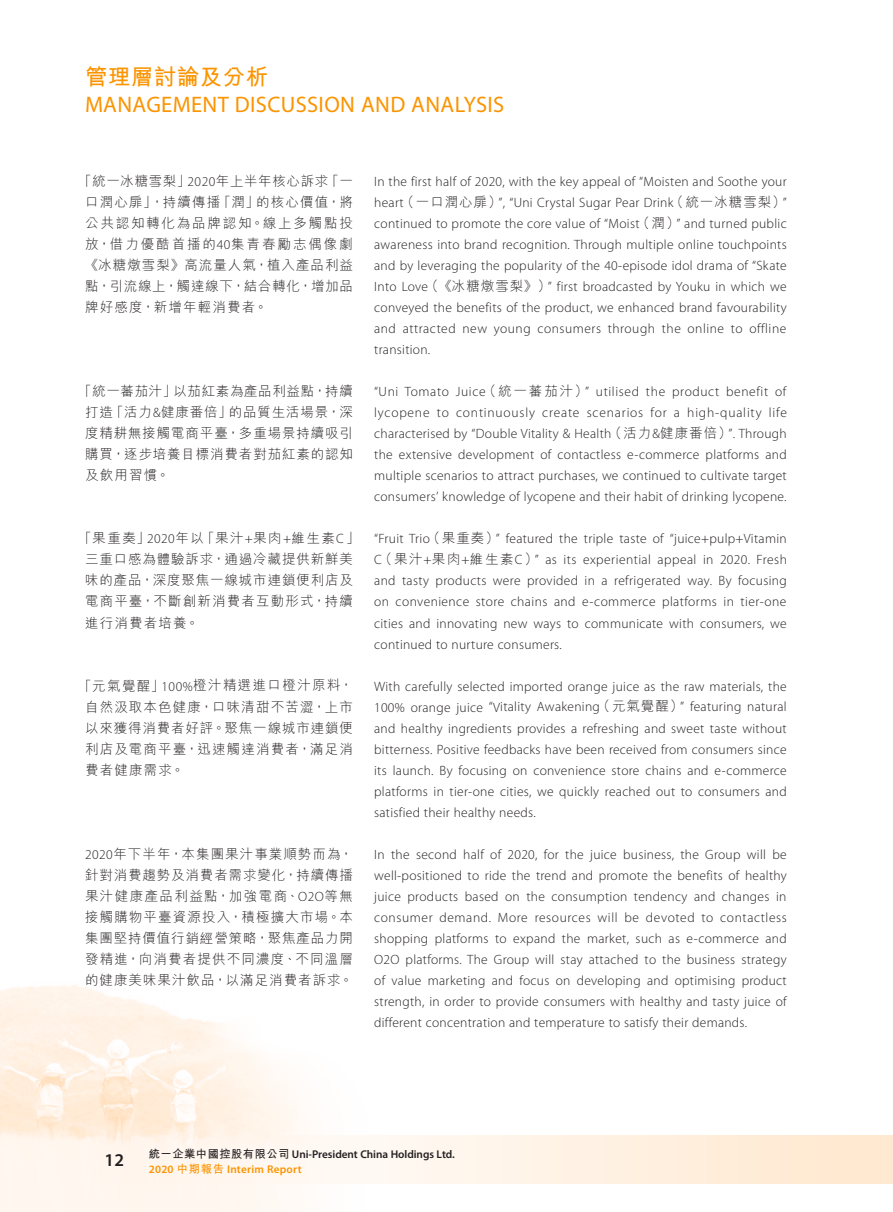
<style>
.page{position:relative;width:893px;height:1212px;background:#fff}
.page>*{position:absolute;margin:0;border:0;box-sizing:border-box;transform-origin:0 0}
.t1{font:22.5px "Myriad Pro";letter-spacing:.015em;color:#fb9400}
.t2{font:700 22.5px "M Hei HK";letter-spacing:.02em;color:#fb9400}
.t3{font:600 18px "Myriad Pro";color:#231f20}
.t4{font:300 13.5px/21px "Myriad Pro";letter-spacing:.02em;color:#231f20;text-align:justify}
.t5{font:300 13.5px/21px "M Hei HK";letter-spacing:.075em;color:#231f20;text-align:justify}
.t6{font:600 11.25px/15px "Myriad Pro";letter-spacing:-.005em;color:#231f20}
.s1{font-family:"Myriad Pro"}
.s2{font-family:"M Hei HK"}
.s3{font-family:"M Hei HK";font-weight:700}
.s4{color:#fb9400}
.s5{font-family:"M Hei HK";font-weight:700;color:#fb9400}
</style>
<div class="page">
<img style="left:0;top:985px;width:305px;height:227px">
<div style="left:101px;top:1135px;width:792px;height:49px;background:linear-gradient(to right,#fffaf7,#ffead4)"></div>
<h1 class="t2" style="left:85px;top:60px;width:185px">管理層討論及分析</h1>
<h1 class="t1" style="left:85px;top:91px;width:421px">MANAGEMENT DISCUSSION AND ANALYSIS</h1>
<p class="t5" style="left:85px;top:171px;width:269px;text-indent:-7px">「統一冰糖雪梨」<span class="s1">2020</span>年上半年核心訴求「一口潤心扉」，持續傳播「潤」的核心價值，將公共認知轉化為品牌認知。線上多觸點投放，借力優酷首播的<span class="s1">40</span>集青春勵志偶像劇《冰糖燉雪梨》高流量人氣，植入產品利益點，引流線上，觸達線下，結合轉化，增加品牌好感度，新增年輕消費者。</p>
<p class="t5" style="left:85px;top:381px;width:269px;text-indent:-7px">「統一蕃茄汁」以茄紅素為產品利益點，持續打造「活力<span class="s1">&amp;</span>健康番倍」的品質生活場景，深度精耕無接觸電商平臺，多重場景持續吸引購買，逐步培養目標消費者對茄紅素的認知及飲用習慣。</p>
<p class="t5" style="left:85px;top:528px;width:276px;text-align:left;text-indent:-7px">「果重奏」<span class="s1">2020</span>年以「果汁<span class="s1">+</span>果肉<span class="s1">+</span>維生素<span class="s1">C</span>」三重口感為體驗訴求，通過冷藏提供新鮮美味的產品，深度聚焦一線城市連鎖便利店及電商平臺，不斷創新消費者互動形式，持續進行消費者培養。</p>
<p class="t5" style="left:85px;top:675px;width:269px;text-indent:-7px">「元氣覺醒」<span class="s1">100%</span>橙汁精選進口橙汁原料，自然汲取本色健康，口味清甜不苦澀，上市以來獲得消費者好評。聚焦一線城市連鎖便利店及電商平臺，迅速觸達消費者，滿足消費者健康需求。</p>
<p class="t5" style="left:85px;top:843px;width:269px"><span class="s1">2020</span>年下半年，本集團果汁事業順勢而為，針對消費趨勢及消費者需求變化，持續傳播果汁健康產品利益點，加強電商、<span class="s1">O2O</span>等無接觸購物平臺資源投入，積極擴大市場。本集團堅持價值行銷經營策略，聚焦產品力開發精進，向消費者提供不同濃度、不同溫層的健康美味果汁飲品，以滿足消費者訴求。</p>
<p class="t4" style="left:374px;top:171px;width:414px">In the first half of 2020, with the key appeal of “Moisten and Soothe your heart<span class="s2">（一口潤心扉）</span>”, “Uni Crystal Sugar Pear Drink<span class="s2">（統一冰糖雪梨）</span>” continued to promote the core value of “Moist<span class="s2">（潤）</span>” and turned public awareness into brand recognition. Through multiple online touchpoints and by leveraging the popularity of the 40-episode idol drama of “Skate Into Love<span class="s2">（《冰糖燉雪梨》）</span>” first broadcasted by Youku in which we conveyed the benefits of the product, we enhanced brand favourability and attracted new young consumers through the online to offline transition.</p>
<p class="t4" style="left:374px;top:381px;width:414px">“Uni Tomato Juice<span class="s2">（統一蕃茄汁）</span>” utilised the product benefit of lycopene to continuously create scenarios for a high-quality life characterised by “Double Vitality &amp; Health<span class="s2">（活力</span>&amp;<span class="s2">健康番倍）</span>”. Through the extensive development of contactless e-commerce platforms and multiple scenarios to attract purchases, we continued to cultivate target consumers’ knowledge of lycopene and their habit of drinking lycopene.</p>
<p class="t4" style="left:374px;top:528px;width:414px">“Fruit Trio<span class="s2">（果重奏）</span>” featured the triple taste of “juice+pulp+Vitamin C<span class="s2">（果汁</span>+<span class="s2">果肉</span>+<span class="s2">維生素</span>C<span class="s2">）</span>” as its experiential appeal in 2020. Fresh and tasty products were provided in a refrigerated way. By focusing on convenience store chains and e-commerce platforms in tier-one cities and innovating new ways to communicate with consumers, we continued to nurture consumers.</p>
<p class="t4" style="left:374px;top:675px;width:414px">With carefully selected imported orange juice as the raw materials, the 100% orange juice “Vitality Awakening<span class="s2">（元氣覺醒）</span>” featuring natural and healthy ingredients provides a refreshing and sweet taste without bitterness. Positive feedbacks have been received from consumers since its launch. By focusing on convenience store chains and e-commerce platforms in tier-one cities, we quickly reached out to consumers and satisfied their healthy needs.</p>
<p class="t4" style="left:374px;top:843px;width:414px">In the second half of 2020, for the juice business, the Group will be well-positioned to ride the trend and promote the benefits of healthy juice products based on the consumption tendency and changes in consumer demand. More resources will be devoted to contactless shopping platforms to expand the market, such as e-commerce and O2O platforms. The Group will stay attached to the business strategy of value marketing and focus on developing and optimising product strength, in order to provide consumers with healthy and tasty juice of different concentration and temperature to satisfy their demands.</p>
<h2 class="t3" style="left:104px;top:1148px;width:21px">12</h2>
<p class="t6" style="left:149px;top:1146px;width:308px"><span class="s3">統一企業中國控股有限公司</span> Uni-President China Holdings Ltd.<br><span class="s4">2020</span> <span class="s5">中期報告</span> <span class="s4">Interim Report</span></p>
</div>
